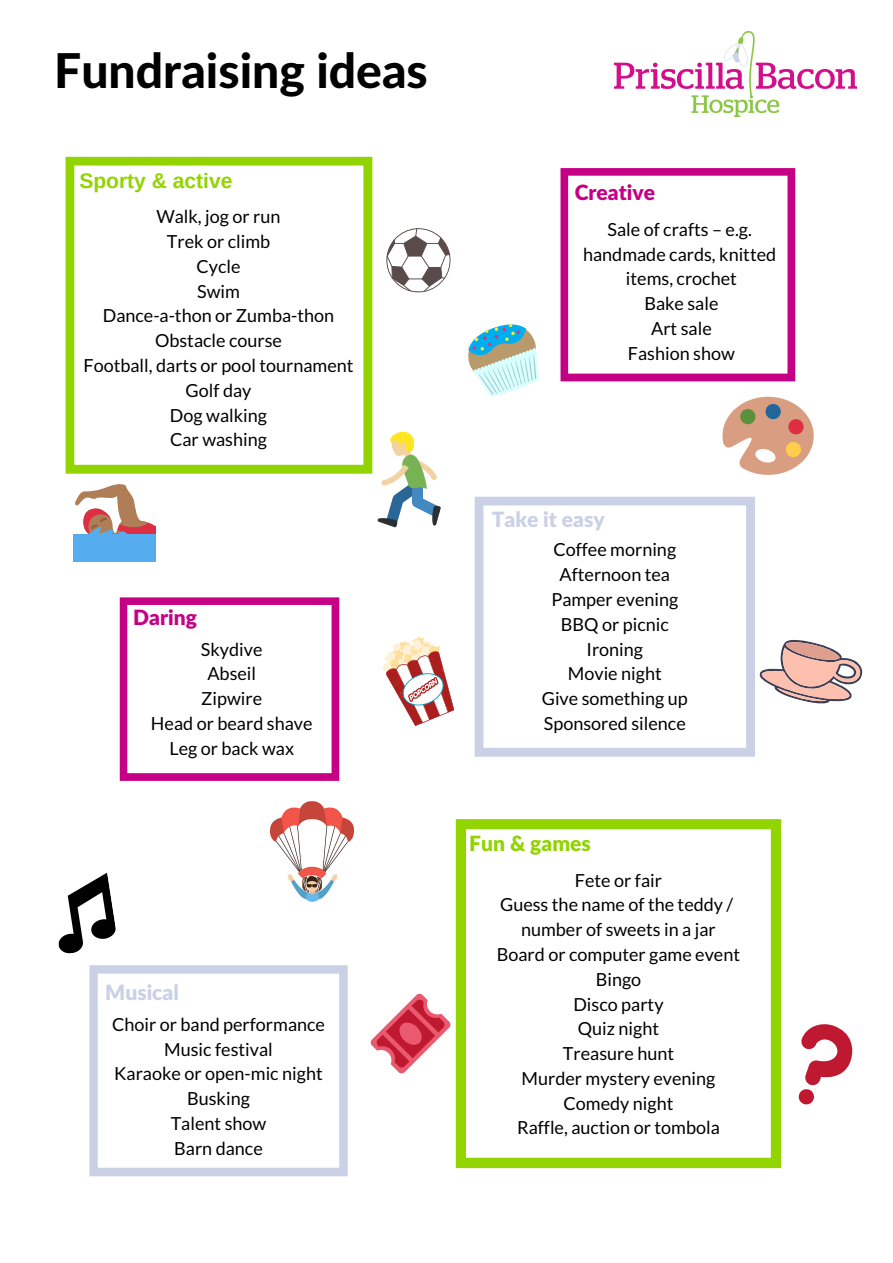
<style>
.page{position:relative;width:893px;height:1263px;background:#fff}
.page>*{position:absolute;margin:0;border:0;box-sizing:border-box;transform-origin:0 0}
.t1{font:800 48px "Lato Latin";color:#000}
.t2{font:900 21px "Lato Latin";color:#cad1e7}
.t3{font:900 21px "Lato Latin";color:#c50084}
.t4{font:700 21px "Arimo";color:#92d400}
.t5{font:900 21px "Lato Latin";color:#92d400}
.t6{font:18px/24.8px "Lato";color:#000;text-align:center}
</style>
<div class="page">
<img style="left:615px;top:32px;width:241px;height:84px">
<svg style="left:66px;top:157px;width:306px;height:317px"></svg>
<svg style="left:560px;top:168px;width:235px;height:213px"></svg>
<svg style="left:475px;top:497px;width:280px;height:260px"></svg>
<svg style="left:120px;top:597px;width:219px;height:184px"></svg>
<svg style="left:456px;top:819px;width:325px;height:349px"></svg>
<svg style="left:89px;top:965px;width:259px;height:211px"></svg>
<svg style="left:377px;top:431px;width:64px;height:96px"></svg>
<div style="left:74px;top:535px;width:82px;height:27px;background:#55acee"></div>
<svg style="left:74px;top:484px;width:82px;height:51px"></svg>
<svg style="left:386px;top:228px;width:64px;height:64px"></svg>
<svg style="left:722px;top:397px;width:91px;height:78px"></svg>
<svg style="left:468px;top:323px;width:71px;height:74px"></svg>
<svg style="left:759px;top:639px;width:104px;height:65px"></svg>
<svg style="left:382px;top:637px;width:73px;height:89px"></svg>
<svg style="left:58px;top:873px;width:58px;height:81px"></svg>
<svg style="left:798px;top:1024px;width:55px;height:81px"></svg>
<svg style="left:370px;top:993px;width:80px;height:80px"></svg>
<img style="left:270px;top:801px;width:84px;height:101px">
<h1 class="t1" style="left:54px;top:41px;width:375px">Fundraising ideas</h1>
<p class="t4" style="left:79px;top:169px;width:154px">Sporty &amp; active</p>
<p class="t3" style="left:574px;top:179px;width:82px">Creative</p>
<p class="t6" style="left:583px;top:216px;width:195px">Sale of crafts – e.g. handmade cards, knitted items, crochet<br>Bake sale<br>Art sale<br>Fashion show</p>
<p class="t6" style="left:83px;top:204px;width:271px">Walk, jog or run<br>Trek or climb<br>Cycle<br>Swim<br>Dance-a-thon or Zumba-thon<br>Obstacle course<br>Football, darts or pool tournament<br>Golf day<br>Dog walking<br>Car washing</p>
<p class="t3" style="left:133px;top:604px;width:65px">Daring</p>
<p class="t6" style="left:151px;top:636px;width:163px">Skydive<br>Abseil<br>Zipwire<br>Head or beard shave<br>Leg or back wax</p>
<p class="t2" style="left:105px;top:979px;width:75px">Musical</p>
<p class="t6" style="left:112px;top:1011px;width:214px">Choir or band performance<br>Music festival<br>Karaoke or open-mic night<br>Busking<br>Talent show<br>Barn dance</p>
<p class="t2" style="left:492px;top:506px;width:114px">Take it easy</p>
<p class="t6" style="left:542px;top:537px;width:147px">Coffee morning<br>Afternoon tea<br>Pamper evening<br>BBQ or picnic<br>Ironing<br>Movie night<br>Give something up<br>Sponsored silence</p>
<p class="t5" style="left:469px;top:830px;width:123px">Fun &amp; games</p>
<p class="t6" style="left:497px;top:867px;width:245px">Fete or fair<br>Guess the name of the teddy / number of sweets in a jar<br>Board or computer game event<br>Bingo<br>Disco party<br>Quiz night<br>Treasure hunt<br>Murder mystery evening<br>Comedy night<br>Raffle, auction or tombola</p>
</div>
